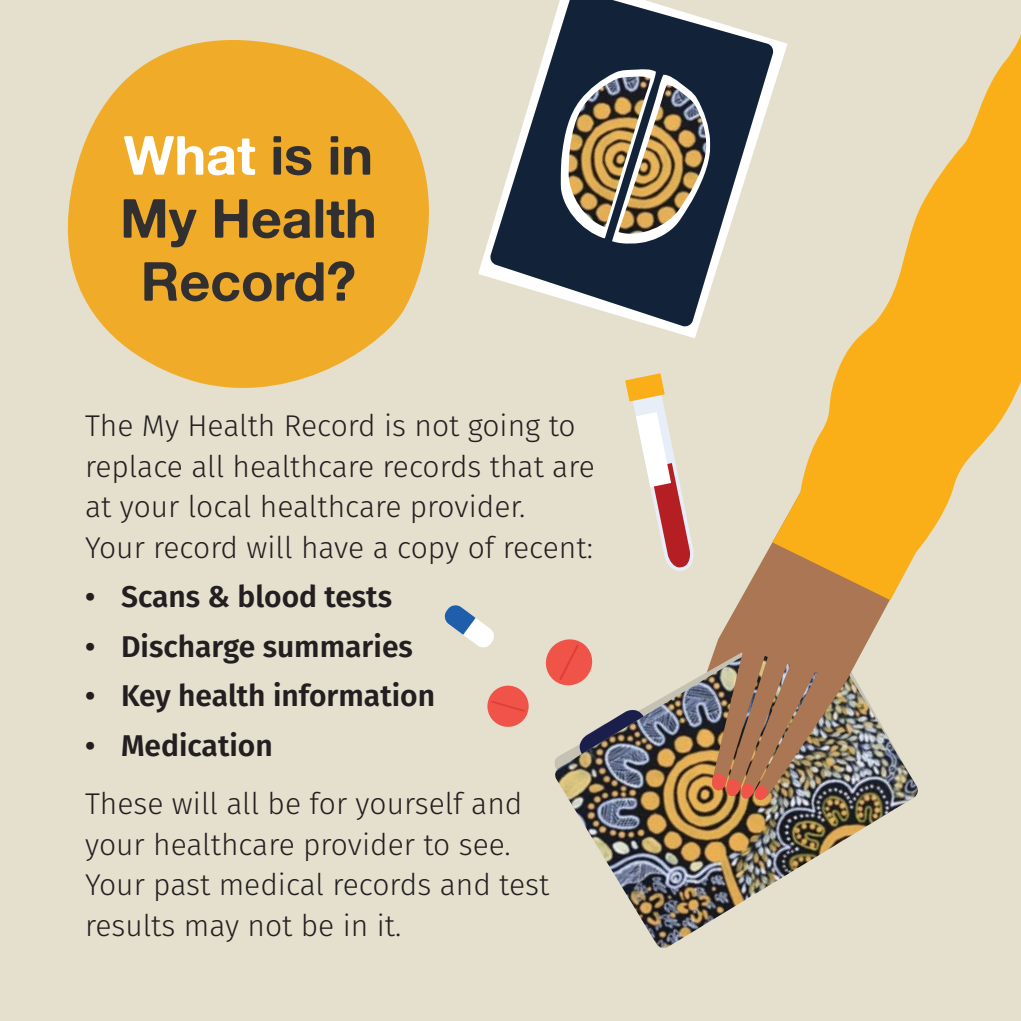
<style>
.page{position:relative;width:1021px;height:1021px;background:#fff}
.page>*{position:absolute;margin:0;border:0;box-sizing:border-box;transform-origin:0 0}
.Heading_18pt_21pt{font:54px/63px "Alte Haas Grotesk Bold";letter-spacing:-.005em;color:#312f30;text-align:center}
.Body_copy__3pt_space{font:300 30px/40.5px "Fira Sans";color:#231f20}
.Body_copy__6pt_space{font:300 30px/40.5px "Fira Sans";color:#231f20}
.t1{font:600 30px "Fira Sans";color:#231f20}
.s1{color:#fff}
</style>
<div class="page">
<div style="left:0;top:0;width:1020px;height:1020px;background:#e5e0ce"></div>
<svg style="left:625px;top:373px;width:69px;height:198px"></svg>
<img style="left:554px;top:673px;width:354px;height:275px">
<img style="left:706px;top:543px;width:212px;height:258px">
<svg style="left:711px;top:772px;width:58px;height:28px"></svg>
<svg style="left:575px;top:705px;width:68px;height:49px"></svg>
<svg style="left:478px;top:238px;width:221px;height:100px"></svg>
<svg style="left:489px;top:0;width:283px;height:327px;fill:#112239"></svg>
<svg style="left:560px;top:69px;width:151px;height:175px"></svg>
<img style="left:568px;top:76px;width:82px;height:151px">
<img style="left:618px;top:85px;width:89px;height:153px">
<svg style="left:487px;top:685px;width:42px;height:42px"></svg>
<svg style="left:545px;top:639px;width:50px;height:49px"></svg>
<svg style="left:444px;top:605px;width:50px;height:43px"></svg>
<svg style="left:772px;top:37px;width:248px;height:563px"></svg>
<svg style="left:67px;top:40px;width:362px;height:348px;fill:#f0ac29"></svg>
<p class="Heading_18pt_21pt" style="left:120px;top:123px;width:258px"><span class="s1">What</span> is in<br>My Health<br>Record?</p>
<p class="Body_copy__3pt_space" style="left:85px;top:405px;width:511px">The My Health Record is not going to replace all healthcare records that are at your local healthcare provider.<br>Your record will have a copy of recent:</p>
<p class="t1" style="left:85px;top:572px;width:308px">• Scans &amp; blood tests</p>
<p class="t1" style="left:85px;top:621px;width:329px">• Discharge summaries</p>
<p class="t1" style="left:85px;top:671px;width:351px">• Key health information</p>
<p class="t1" style="left:85px;top:720px;width:189px">• Medication</p>
<p class="Body_copy__6pt_space" style="left:85px;top:783px;width:466px">These will all be for yourself and your healthcare provider to see.<br>Your past medical records and test results may not be in it.</p>
</div>
